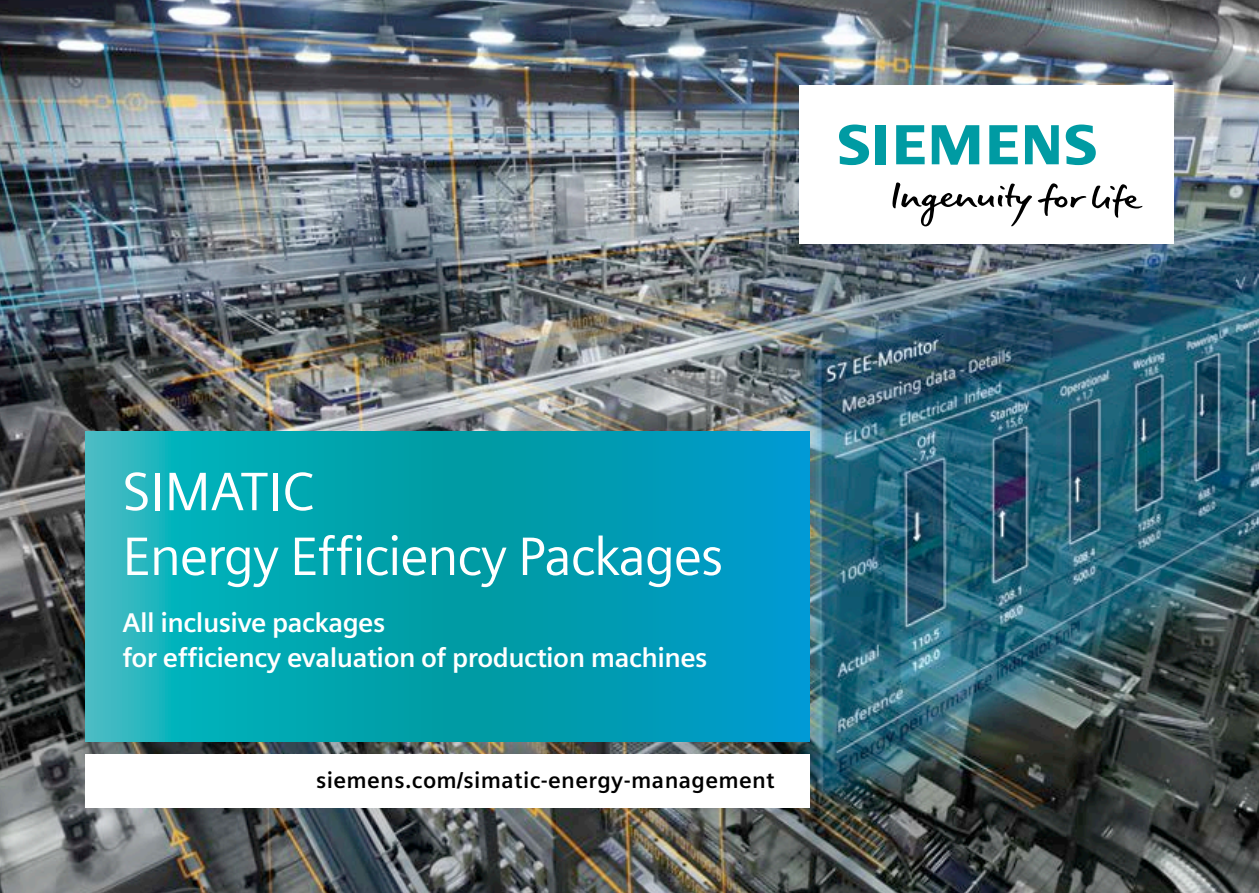
<style>
.page{position:relative;width:1259px;height:893px;background:#fff}
.page>*{position:absolute;margin:0;border:0;box-sizing:border-box;transform-origin:0 0}
.t1{font:54px/64.8px "Siemens Sans";letter-spacing:-.025em;color:#fff}
.t2{font:700 27px/35.1px "Siemens Sans Global";letter-spacing:-.02em;color:#fff}
.t3{font:700 22.5px "Siemens Sans";letter-spacing:.015em;color:#000}
</style>
<div class="page">
<img style="left:0;top:0;width:1259px;height:893px">
<svg style="left:85px;top:431px;width:724px;height:311px;background:#06a3b5"></svg>
<div style="left:85px;top:755px;width:724px;height:53px;background:#fff"></div>
<div style="left:799px;top:85px;width:375px;height:158px;background:#fff"></div>
<svg style="left:892px;top:182px;width:250px;height:44px"></svg>
<svg style="left:839px;top:125px;width:30px;height:40px"></svg>
<svg style="left:875px;top:125px;width:11px;height:39px"></svg>
<svg style="left:896px;top:125px;width:28px;height:39px"></svg>
<svg style="left:931px;top:125px;width:48px;height:40px"></svg>
<svg style="left:989px;top:125px;width:28px;height:39px"></svg>
<svg style="left:1025px;top:125px;width:33px;height:39px"></svg>
<svg style="left:1065px;top:125px;width:30px;height:40px"></svg>
<h1 class="t1" style="left:122px;top:459px;width:602px">SIMATIC<br>Energy Efficiency Packages</h1>
<p class="t2" style="left:122px;top:605px;width:586px">All inclusive packages<br>for efficiency evaluation of production machines</p>
<p class="t3" style="left:316px;top:767px;width:460px">siemens.com/simatic-energy-management</p>
</div>
